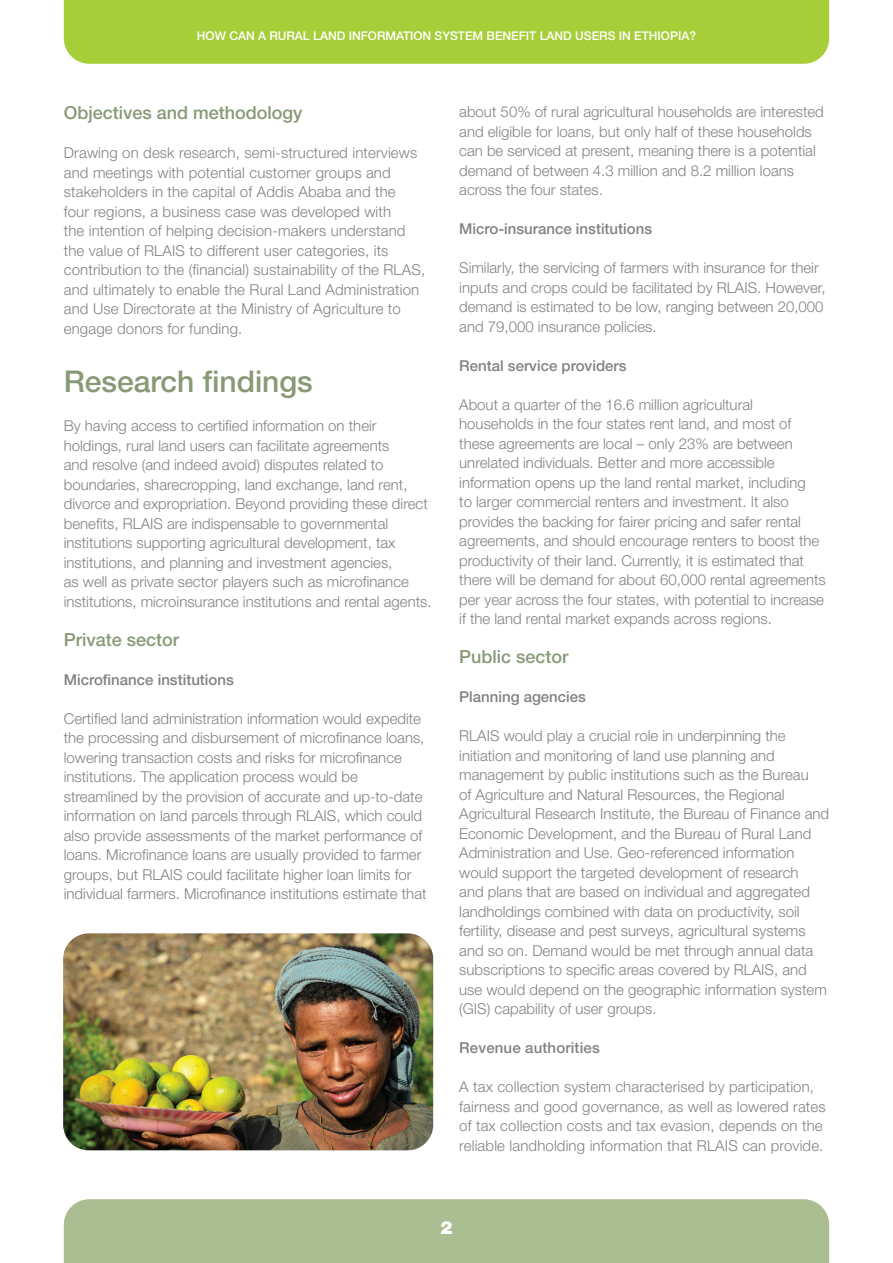
<style>
.page{position:relative;width:893px;height:1263px;background:#fff}
.page>*{position:absolute;margin:0;border:0;box-sizing:border-box;transform-origin:0 0}
.t1{font:500 30px "Helvetica Neue LT Std";color:#889976}
.t2{font:500 18px "Helvetica Neue LT Std";color:#889976}
.t3{font:900 18px "Helvetica Neue LT Std";color:#fff}
.t4{font:300 15px/19.5px "Helvetica Neue LT Std";color:#808285}
.t5{font:500 15px "Helvetica Neue LT Std";color:#808285}
.t6{font:500 12px "Helvetica Neue LT Std";color:#fff}
</style>
<div class="page">
<div style="left:64px;top:0;width:765px;height:64px;background:#a6ce39"></div>
<div style="left:64px;top:1199px;width:765px;height:64px;background:#abbe92"></div>
<img style="left:63px;top:933px;width:370px;height:217px">
<p class="t6" style="left:197px;top:29px;width:501px">HOW CAN A RURAL LAND INFORMATION SYSTEM BENEFIT LAND USERS IN ETHIOPIA?</p>
<p class="t2" style="left:64px;top:102px;width:240px">Objectives and methodology</p>
<p class="t4" style="left:64px;top:143px;width:363px">Drawing on desk research, semi-structured interviews and meetings with potential customer groups and stakeholders in the capital of Addis Ababa and the<br>four regions, a business case was developed with<br>the intention of helping decision-makers understand the value of RLAIS to different user categories, its contribution to the (financial) sustainability of the RLAS, and ultimately to enable the Rural Land Administration and Use Directorate at the Ministry of Agriculture to engage donors for funding.</p>
<p class="t1" style="left:64px;top:364px;width:251px">Research findings</p>
<p class="t4" style="left:64px;top:416px;width:369px">By having access to certified information on their holdings, rural land users can facilitate agreements<br>and resolve (and indeed avoid) disputes related to boundaries, sharecropping, land exchange, land rent, divorce and expropriation. Beyond providing these direct benefits, RLAIS are indispensable to governmental institutions supporting agricultural development, tax institutions, and planning and investment agencies,<br>as well as private sector players such as microfinance institutions, microinsurance institutions and rental agents.</p>
<p class="t2" style="left:64px;top:629px;width:117px">Private sector</p>
<p class="t5" style="left:64px;top:670px;width:172px">Microfinance institutions</p>
<p class="t4" style="left:64px;top:708px;width:364px">Certified land administration information would expedite the processing and disbursement of microfinance loans, lowering transaction costs and risks for microfinance institutions. The application process would be streamlined by the provision of accurate and up-to-date information on land parcels through RLAIS, which could also provide assessments of the market performance of loans. Microfinance loans are usually provided to farmer groups, but RLAIS could facilitate higher loan limits for individual farmers. Microfinance institutions estimate that</p>
<p class="t4" style="left:459px;top:102px;width:366px">about 50% of rural agricultural households are interested and eligible for loans, but only half of these households can be serviced at present, meaning there is a potential demand of between 4.3 million and 8.2 million loans across the four states.</p>
<p class="t5" style="left:459px;top:220px;width:194px">Micro-insurance institutions</p>
<p class="t4" style="left:459px;top:258px;width:368px">Similarly, the servicing of farmers with insurance for their inputs and crops could be facilitated by RLAIS. However, demand is estimated to be low, ranging between 20,000 and 79,000 insurance policies.</p>
<p class="t5" style="left:459px;top:356px;width:169px">Rental service providers</p>
<p class="t4" style="left:459px;top:394px;width:368px">About a quarter of the 16.6 million agricultural households in the four states rent land, and most of these agreements are local – only 23% are between unrelated individuals. Better and more accessible information opens up the land rental market, including<br>to larger commercial renters and investment. It also provides the backing for fairer pricing and safer rental agreements, and should encourage renters to boost the productivity of their land. Currently, it is estimated that there will be demand for about 60,000 rental agreements per year across the four states, with potential to increase if the land rental market expands across regions.</p>
<p class="t2" style="left:459px;top:646px;width:111px">Public sector</p>
<p class="t5" style="left:459px;top:688px;width:128px">Planning agencies</p>
<p class="t4" style="left:459px;top:726px;width:371px">RLAIS would play a crucial role in underpinning the initiation and monitoring of land use planning and management by public institutions such as the Bureau<br>of Agriculture and Natural Resources, the Regional Agricultural Research Institute, the Bureau of Finance and Economic Development, and the Bureau of Rural Land Administration and Use. Geo-referenced information would support the targeted development of research<br>and plans that are based on individual and aggregated landholdings combined with data on productivity, soil fertility, disease and pest surveys, agricultural systems and so on. Demand would be met through annual data subscriptions to specific areas covered by RLAIS, and use would depend on the geographic information system (GIS) capability of user groups.</p>
<p class="t5" style="left:459px;top:1039px;width:142px">Revenue authorities</p>
<p class="t4" style="left:459px;top:1077px;width:368px">A tax collection system characterised by participation, fairness and good governance, as well as lowered rates of tax collection costs and tax evasion, depends on the reliable landholding information that RLAIS can provide.</p>
<p class="t3" style="left:440px;top:1217px;width:14px">2</p>
</div>
